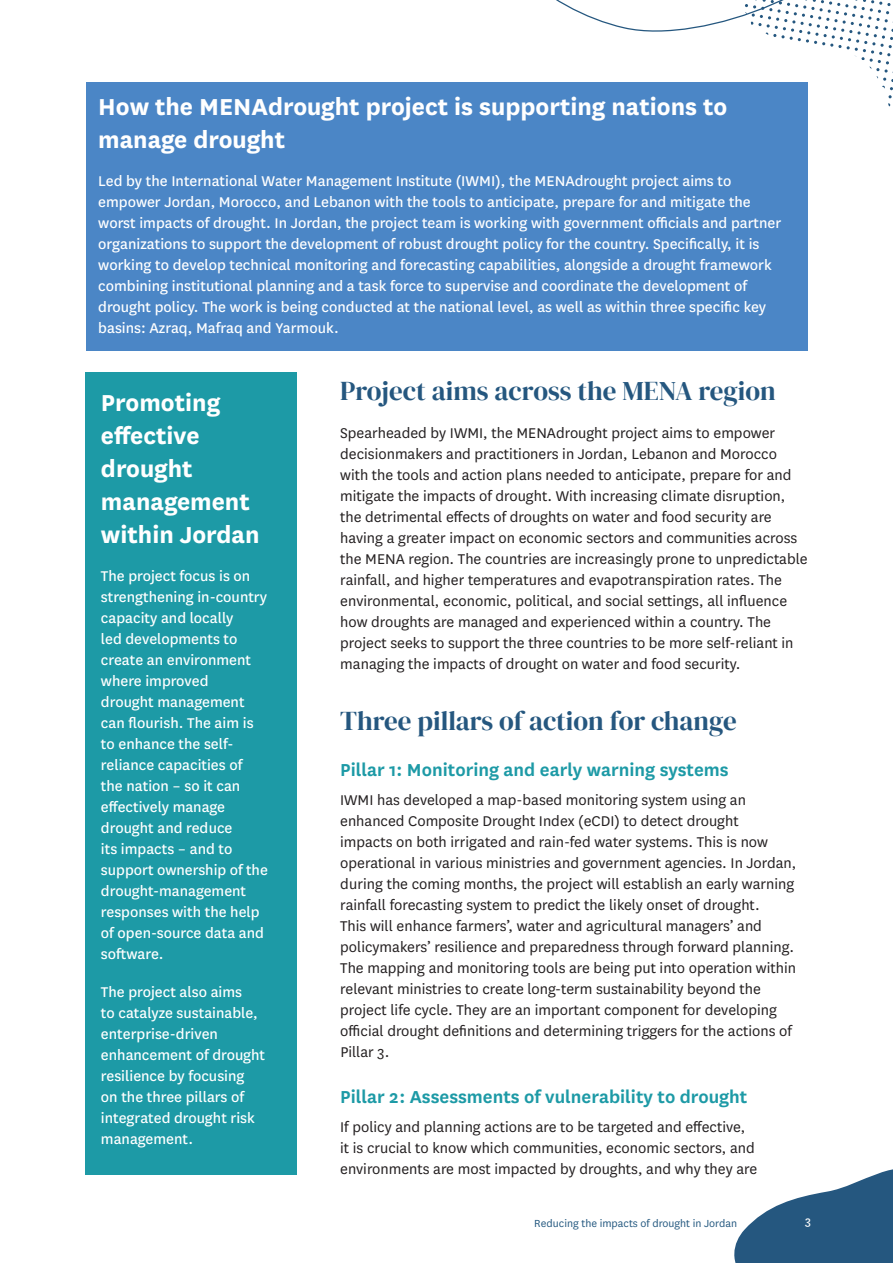
<style>
.page{position:relative;width:893px;height:1263px;background:#fff}
.page>*{position:absolute;margin:0;border:0;box-sizing:border-box;transform-origin:0 0}
.t1{font:700 27px/33px "National";color:#fff}
.t2{font:27px "DM Serif Display";color:#25577f}
.t3{font:600 20.25px "National";color:#1d9aa6}
.t4{font:16.5px/21px "National";color:#231f20}
.t5{font:16.5px/21px "National";color:#fff}
.t6{font:13.5px "National";color:#fff}
.t7{font:12px "National";color:#255980}
</style>
<div class="page">
<svg style="left:734px;top:1169px;width:159px;height:94px"></svg>
<svg style="left:556px;top:0;width:337px;height:107px"></svg>
<div style="left:87px;top:82px;width:721px;height:269px;background:#4b86c6"></div>
<div style="left:86px;top:372px;width:211px;height:802px;background:#1d9aa6"></div>
<h1 class="t1" style="left:98px;top:93px;width:631px">How the MENAdrought project is supporting nations to manage drought</h1>
<p class="t5" style="left:98px;top:172px;width:685px">Led by the International Water Management Institute (IWMI), the MENAdrought project aims to empower Jordan, Morocco, and Lebanon with the tools to anticipate, prepare for and mitigate the worst impacts of drought. In Jordan, the project team is working with government officials and partner organizations to support the development of robust drought policy for the country. Specifically, it is working to develop technical monitoring and forecasting capabilities, alongside a drought framework combining institutional planning and a task force to supervise and coordinate the development of drought policy. The work is being conducted at the national level, as well as within three specific key basins: Azraq, Mafraq and Yarmouk.</p>
<h1 class="t1" style="left:101px;top:389px;width:160px">Promoting effective drought management within Jordan</h1>
<p class="t5" style="left:101px;top:567px;width:168px">The project focus is on strengthening in-country capacity and locally<br>led developments to create an environment where improved<br>drought management can flourish. The aim is to enhance the self&shy;reliance capacities of the nation – so it can effectively manage drought and reduce<br>its impacts – and to support ownership of the drought-management responses with the help of open-source data and software.</p>
<p class="t5" style="left:101px;top:983px;width:166px">The project also aims<br>to catalyze sustainable, enterprise-driven enhancement of drought resilience by focusing on the three pillars of integrated drought risk management.</p>
<h1 class="t2" style="left:340px;top:372px;width:437px">Project aims across the MENA region</h1>
<p class="t4" style="left:340px;top:424px;width:469px">Spearheaded by IWMI, the MENAdrought project aims to empower decisionmakers and practitioners in Jordan, Lebanon and Morocco with the tools and action plans needed to anticipate, prepare for and mitigate the impacts of drought. With increasing climate disruption, the detrimental effects of droughts on water and food security are having a greater impact on economic sectors and communities across the MENA region. The countries are increasingly prone to unpredictable rainfall, and higher temperatures and evapotranspiration rates. The environmental, economic, political, and social settings, all influence how droughts are managed and experienced within a country. The project seeks to support the three countries to be more self-reliant in managing the impacts of drought on water and food security.</p>
<h1 class="t2" style="left:340px;top:702px;width:398px">Three pillars of action for change</h1>
<p class="t3" style="left:340px;top:762px;width:390px">Pillar 1: Monitoring and early warning systems</p>
<p class="t4" style="left:340px;top:791px;width:458px">IWMI has developed a map-based monitoring system using an enhanced Composite Drought Index (eCDI) to detect drought<br>impacts on both irrigated and rain-fed water systems. This is now operational in various ministries and government agencies. In Jordan, during the coming months, the project will establish an early warning rainfall forecasting system to predict the likely onset of drought.<br>This will enhance farmers’, water and agricultural managers’ and policymakers’ resilience and preparedness through forward planning.<br>The mapping and monitoring tools are being put into operation within relevant ministries to create long-term sustainability beyond the project life cycle. They are an important component for developing official drought definitions and determining triggers for the actions of Pillar 3.</p>
<p class="t3" style="left:340px;top:1089px;width:409px">Pillar 2: Assessments of vulnerability to drought</p>
<p class="t4" style="left:340px;top:1118px;width:419px">If policy and planning actions are to be targeted and effective, it is crucial to know which communities, economic sectors, and environments are most impacted by droughts, and why they are</p>
<p class="t7" style="left:534px;top:1218px;width:204px">Reducing the impacts of drought in Jordan</p>
<p class="t6" style="left:805px;top:1215px;width:8px">3</p>
</div>
